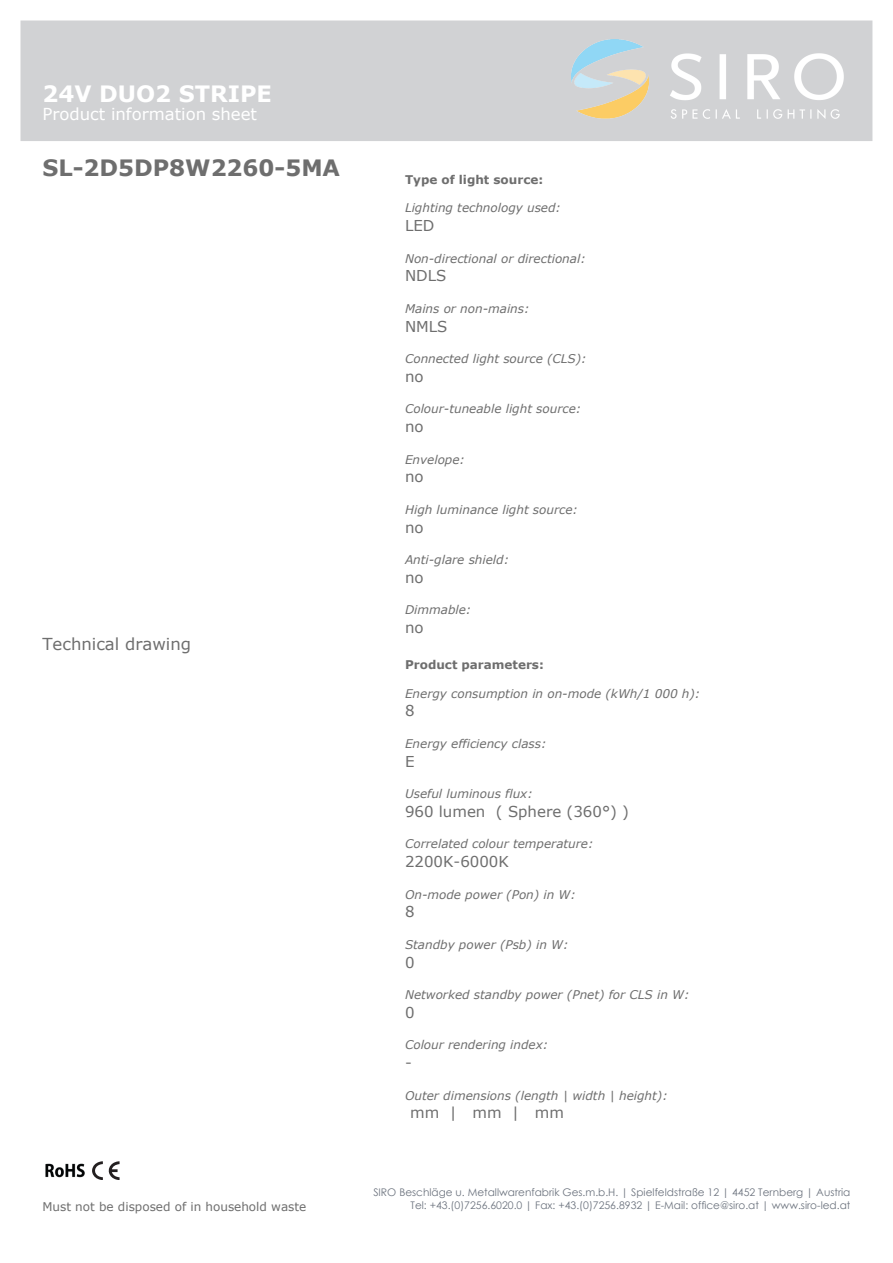
<style>
.page{position:relative;width:893px;height:1263px;background:#fff}
.page>*{position:absolute;margin:0;border:0;box-sizing:border-box;transform-origin:0 0}
.t1{font:700 22.5px "Verdana";color:#6e6e6e}
.t2{font:700 22.5px "Verdana";color:#fff}
.t3{font:16.5px "Verdana";color:#fff}
.t4{font:16.5px "Verdana";color:#6e6e6e}
.t5{font:15px "Verdana";color:#6e6e6e}
.t6{font:italic 12px "Verdana";color:#6e6e6e}
.t7{font:700 12px "Verdana";color:#6e6e6e}
.t8{font:12px "Verdana";color:#6e6e6e}
.t9{font:10.5px/12.6px "Century Gothic";color:#6d747f;text-align:right}
</style>
<div class="page">
<div style="left:21px;top:21px;width:851px;height:120px;background:#d1d2d4"></div>
<img style="left:571px;top:40px;width:272px;height:78px">
<img style="left:45px;top:1163px;width:40px;height:15px">
<svg style="left:92px;top:1161px;width:27px;height:19px"></svg>
<h1 class="t2" style="left:42px;top:80px;width:231px">24V DUO2 STRIPE</h1>
<h2 class="t3" style="left:42px;top:104px;width:216px">Product information sheet</h2>
<h1 class="t1" style="left:42px;top:154px;width:299px">SL-2D5DP8W2260-5MA</h1>
<h2 class="t4" style="left:42px;top:633px;width:150px">Technical drawing</h2>
<p class="t8" style="left:42px;top:1198px;width:265px">Must not be disposed of in household waste</p>
<p class="t7" style="left:405px;top:172px;width:140px">Type of light source:</p>
<p class="t6" style="left:405px;top:200px;width:157px">Lighting technology used:</p>
<p class="t5" style="left:405px;top:216px;width:31px">LED</p>
<p class="t6" style="left:405px;top:250px;width:182px">Non-directional or directional:</p>
<p class="t5" style="left:405px;top:266px;width:43px">NDLS</p>
<p class="t6" style="left:405px;top:301px;width:126px">Mains or non-mains:</p>
<p class="t5" style="left:405px;top:316px;width:44px">NMLS</p>
<p class="t6" style="left:405px;top:351px;width:183px">Connected light source (CLS):</p>
<p class="t5" style="left:405px;top:367px;width:20px">no</p>
<p class="t6" style="left:405px;top:401px;width:178px">Colour-tuneable light source:</p>
<p class="t5" style="left:405px;top:417px;width:20px">no</p>
<p class="t6" style="left:405px;top:451px;width:62px">Envelope:</p>
<p class="t5" style="left:405px;top:467px;width:20px">no</p>
<p class="t6" style="left:405px;top:502px;width:174px">High luminance light source:</p>
<p class="t5" style="left:405px;top:517px;width:20px">no</p>
<p class="t6" style="left:405px;top:552px;width:106px">Anti-glare shield:</p>
<p class="t5" style="left:405px;top:568px;width:20px">no</p>
<p class="t6" style="left:405px;top:602px;width:68px">Dimmable:</p>
<p class="t5" style="left:405px;top:618px;width:20px">no</p>
<p class="t7" style="left:405px;top:657px;width:140px">Product parameters:</p>
<p class="t6" style="left:405px;top:685px;width:297px">Energy consumption in on-mode (kWh/1 000 h):</p>
<p class="t5" style="left:405px;top:701px;width:11px">8</p>
<p class="t6" style="left:405px;top:736px;width:143px">Energy efficiency class:</p>
<p class="t5" style="left:405px;top:751px;width:11px">E</p>
<p class="t6" style="left:405px;top:786px;width:129px">Useful luminous flux:</p>
<p class="t5" style="left:405px;top:802px;width:225px">960 lumen ( Sphere (360°) )</p>
<p class="t6" style="left:405px;top:836px;width:190px">Correlated colour temperature:</p>
<p class="t5" style="left:405px;top:852px;width:105px">2200K-6000K</p>
<p class="t6" style="left:405px;top:886px;width:172px">On-mode power (Pon) in W:</p>
<p class="t5" style="left:405px;top:902px;width:11px">8</p>
<p class="t6" style="left:405px;top:937px;width:165px">Standby power (Psb) in W:</p>
<p class="t5" style="left:405px;top:952px;width:11px">0</p>
<p class="t6" style="left:405px;top:987px;width:286px">Networked standby power (Pnet) for CLS in W:</p>
<p class="t5" style="left:405px;top:1003px;width:11px">0</p>
<p class="t6" style="left:405px;top:1037px;width:145px">Colour rendering index:</p>
<p class="t5" style="left:405px;top:1053px;width:8px">-</p>
<p class="t6" style="left:405px;top:1087px;width:264px">Outer dimensions (length | width | height):</p>
<p class="t5" style="left:410px;top:1103px;width:155px">mm | mm | mm</p>
<p class="t9" style="left:373px;top:1186px;width:479px">SIRO Beschläge u. Metallwarenfabrik Ges.m.b.H. | Spielfeldstraße 12 | 4452 Ternberg | Austria<br>Tel: +43.(0)7256.6020.0 | Fax: +43.(0)7256.8932 | E-Mail: office@siro.at | www.siro-led.at</p>
</div>
